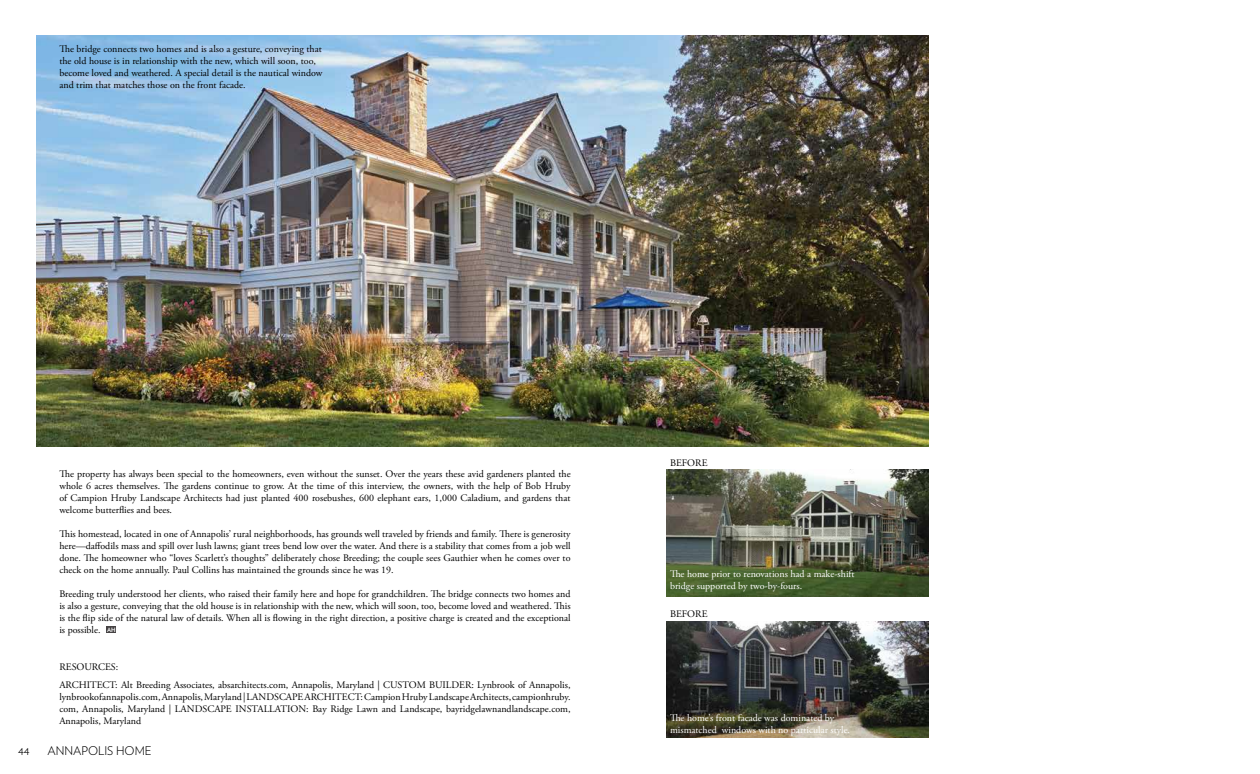
<style>
.page{position:relative;width:1260px;height:774px;background:#fff}
.page>*{position:absolute;margin:0;border:0;box-sizing:border-box;transform-origin:0 0}
.t1{font:300 12px "Verlag";color:#000}
.t2{font:10px/12px "Adobe Garamond Pro";color:#000;text-align:justify}
.t3{font:10px/12px "Adobe Garamond Pro";color:#fff}
.t4{font:700 6px "Verlag";color:#fff}
</style>
<div class="page">
<img style="left:666px;top:621px;width:263px;height:116px">
<img style="left:666px;top:470px;width:263px;height:126px">
<img style="left:36px;top:35px;width:893px;height:412px">
<div style="left:106px;top:626px;width:10px;height:7px;background:#454243"></div>
<p class="t2" style="left:59px;top:43px;width:265px;text-align:left">The bridge connects two homes and is also a gesture, conveying that the old house is in relationship with the new, which will soon, too, become loved and weathered. A special detail is the nautical window and trim that matches those on the front facade.</p>
<p class="t2" style="left:59px;top:468px;width:513px">The property has always been special to the homeowners, even without the sunset. Over the years these avid gardeners planted the whole 6 acres themselves. The gardens continue to grow. At the time of this interview, the owners, with the help of Bob Hruby of Campion Hruby Landscape Architects had just planted 400 rosebushes, 600 elephant ears, 1,000 Caladium, and gardens that welcome butterflies and bees.</p>
<p class="t2" style="left:59px;top:528px;width:513px">This homestead, located in one of Annapolis’ rural neighborhoods, has grounds well traveled by friends and family. There is generosity here—daffodils mass and spill over lush lawns; giant trees bend low over the water. And there is a stability that comes from a job well done. The homeowner who “loves Scarlett’s thoughts” deliberately chose Breeding; the couple sees Gauthier when he comes over to check on the home annually. Paul Collins has maintained the grounds since he was 19.</p>
<p class="t2" style="left:59px;top:588px;width:513px">Breeding truly understood her clients, who raised their family here and hope for grandchildren. The bridge connects two homes and is also a gesture, conveying that the old house is in relationship with the new, which will soon, too, become loved and weathered. This is the flip side of the natural law of details. When all is flowing in the right direction, a positive charge is created and the exceptional is possible.</p>
<p class="t2" style="left:59px;top:658px;width:513px;line-height:18px">RESOURCES:<br>ARCHITECT: Alt Breeding Associates, absarchitects.com, Annapolis, Maryland | CUSTOM BUILDER: Lynbrook of Annapolis,</p>
<p class="t2" style="left:59px;top:691px;width:513px">lynbrookofannapolis.com, Annapolis, Maryland | LANDSCAPE ARCHITECT: Campion Hruby Landscape Architects, campionhruby. com, Annapolis, Maryland | LANDSCAPE INSTALLATION: Bay Ridge Lawn and Landscape, bayridgelawnandlandscape.com, Annapolis, Maryland</p>
<p class="t4" style="left:107px;top:625px;width:10px">AH</p>
<p class="t1" style="left:18px;top:742px;width:13px">44</p>
<p class="t1" style="left:47px;top:742px;width:106px">ANNAPOLIS HOME</p>
<p class="t2" style="left:670px;top:458px;width:39px">BEFORE</p>
<p class="t3" style="left:670px;top:568px;width:186px">The home prior to renovations had a make-shift bridge supported by two-by-fours.</p>
<p class="t2" style="left:670px;top:608px;width:39px">BEFORE</p>
<p class="t3" style="left:670px;top:712px;width:182px">The home’s front facade was dominated by mismatched windows with no particular style.</p>
</div>
